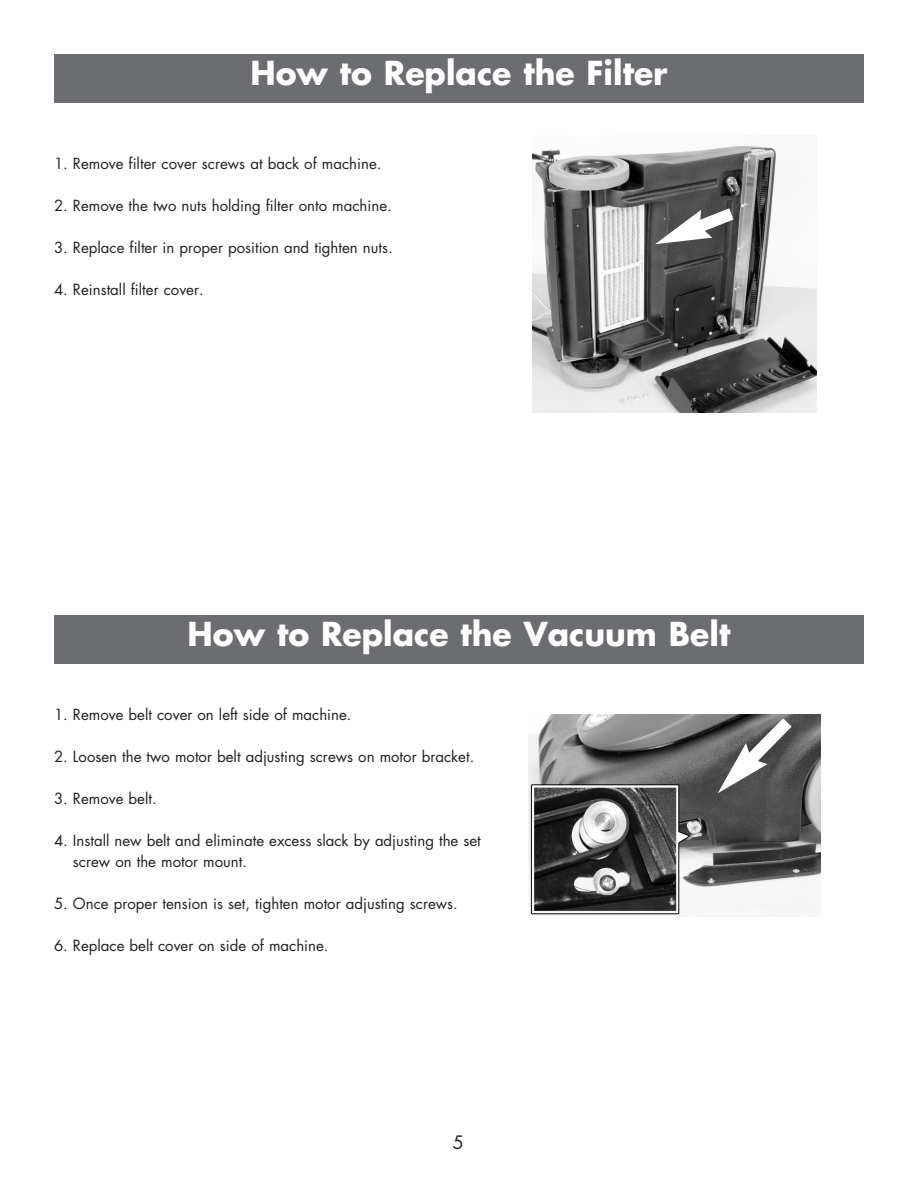
<style>
.page{position:relative;width:918px;height:1188px;background:#fff}
.page>*{position:absolute;margin:0;border:0;box-sizing:border-box;transform-origin:0 0}
.t1{font:700 32.1px "Futura";color:#fff}
.t2{font:18px "Futura";color:#231f20}
.t3{font:15px/21px "Futura";color:#231f20}
</style>
<div class="page">
<div style="left:54px;top:54px;width:810px;height:48px;background:#6c6d70"></div>
<div style="left:54px;top:615px;width:810px;height:48px;background:#6c6d70"></div>
<img style="left:528px;top:715px;width:293px;height:201px">
<svg style="left:718px;top:714px;width:86px;height:79px"></svg>
<img style="left:533px;top:145px;width:283px;height:267px">
<svg style="left:655px;top:198px;width:92px;height:46px"></svg>
<p class="t1" style="left:250px;top:52px;width:419px">How to Replace the Filter</p>
<p class="t3" style="left:54px;top:153px;width:326px">1. Remove filter cover screws at back of machine.</p>
<p class="t3" style="left:54px;top:195px;width:336px">2. Remove the two nuts holding filter onto machine.</p>
<p class="t3" style="left:54px;top:237px;width:337px">3. Replace filter in proper position and tighten nuts.</p>
<p class="t3" style="left:54px;top:279px;width:148px">4. Reinstall filter cover.</p>
<p class="t1" style="left:188px;top:613px;width:544px">How to Replace the Vacuum Belt</p>
<p class="t3" style="left:54px;top:704px;width:296px">1. Remove belt cover on left side of machine.</p>
<p class="t3" style="left:54px;top:746px;width:419px">2. Loosen the two motor belt adjusting screws on motor bracket.</p>
<p class="t3" style="left:54px;top:788px;width:101px">3. Remove belt.</p>
<p class="t3" style="left:73px;top:830px;width:409px;text-indent:-19px">4. Install new belt and eliminate excess slack by adjusting the set screw on the motor mount.</p>
<p class="t3" style="left:54px;top:893px;width:402px">5. Once proper tension is set, tighten motor adjusting screws.</p>
<p class="t3" style="left:54px;top:935px;width:273px">6. Replace belt cover on side of machine.</p>
<p class="t2" style="left:453px;top:1131px;width:13px">5</p>
</div>
